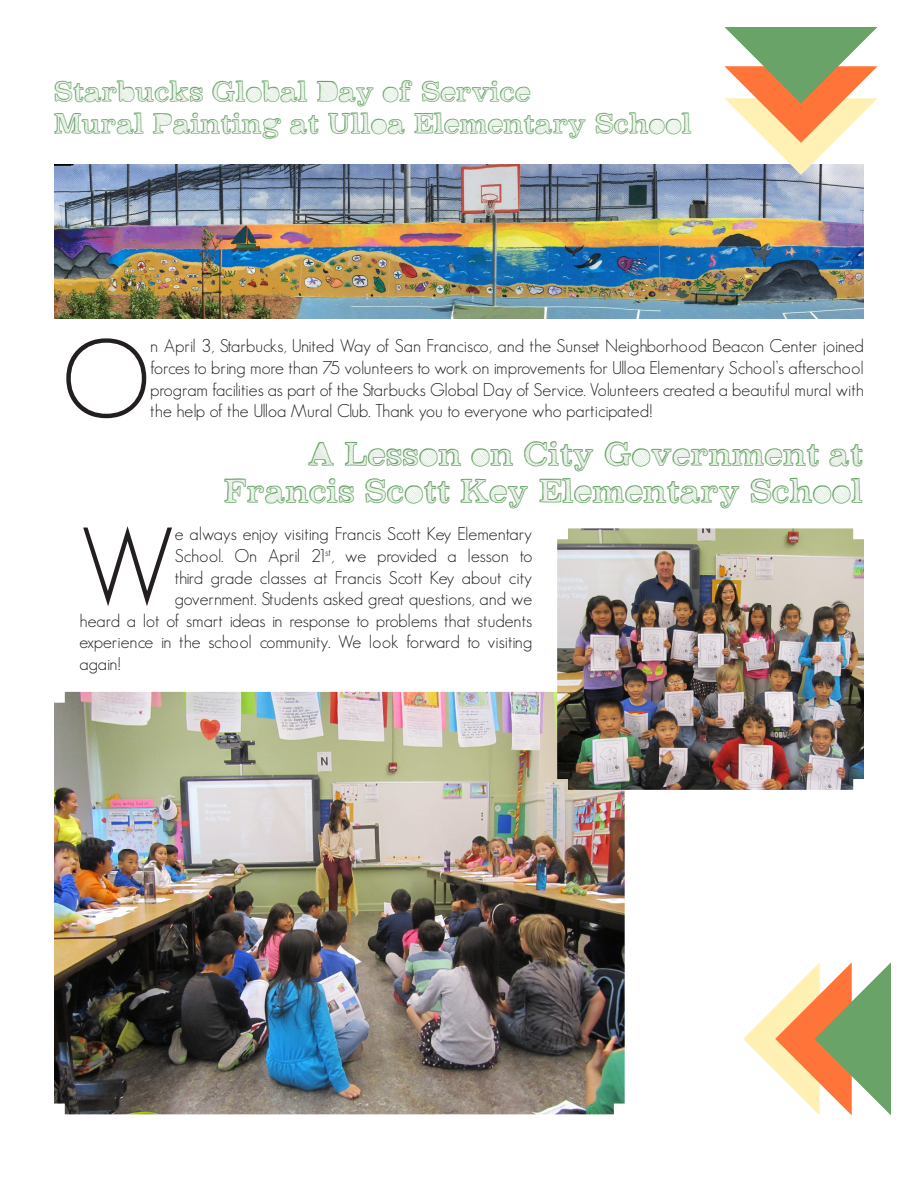
<style>
.page{position:relative;width:918px;height:1188px;background:#fff}
.page>*{position:absolute;margin:0;border:0;box-sizing:border-box;transform-origin:0 0}
.List_Paragraph{font:300 108.75px "Geosans";color:#231f20}
.List_Paragraph-2{font:31.5px "Reckoning";color:#6aa368}
.List_Paragraph-3{font:27px "Reckoning";color:#6aa368}
.List_Paragraph-4{font:300 18px/21.6px "Geosans";color:#231f20;text-align:justify}
</style>
<div class="page">
<img style="left:54px;top:164px;width:810px;height:155px">
<img style="left:54px;top:692px;width:571px;height:422px">
<img style="left:557px;top:528px;width:307px;height:262px">
<svg style="left:743px;top:962px;width:148px;height:153px"></svg>
<svg style="left:724px;top:27px;width:153px;height:148px"></svg>
<p class="List_Paragraph-3" style="left:54px;top:79px;width:479px">Starbucks Global Day of Service</p>
<p class="List_Paragraph-3" style="left:54px;top:111px;width:640px">Mural Painting at Ulloa Elementary School</p>
<p class="List_Paragraph" style="left:61px;top:319px;width:91px">O</p>
<p class="List_Paragraph-4" style="left:150px;top:335px;width:715px">n April 3, Starbucks, United Way of San Francisco, and the Sunset Neighborhood Beacon Center joined forces to bring more than 75 volunteers to work on improvements for Ulloa Elementary School’s afterschool program facilities as part of the Starbucks Global Day of Service. Volunteers created a beautiful mural with the help of the Ulloa Mural Club. Thank you to everyone who participated!</p>
<p class="List_Paragraph-2" style="left:308px;top:439px;width:558px">A Lesson on City Government at</p>
<p class="List_Paragraph-2" style="left:224px;top:477px;width:641px">Francis Scott Key Elementary School</p>
<p class="List_Paragraph" style="left:80px;top:507px;width:97px">W</p>
<p class="List_Paragraph-4" style="left:175px;top:523px;width:359px">e always enjoy visiting Francis Scott Key Elementary</p>
<p class="List_Paragraph-4" style="left:175px;top:545px;width:359px">School. On April 21<sup>st</sup>, we provided a lesson to</p>
<p class="List_Paragraph-4" style="left:175px;top:567px;width:359px">third grade classes at Francis Scott Key about city</p>
<p class="List_Paragraph-4" style="left:175px;top:588px;width:359px">government. Students asked great questions, and we</p>
<p class="List_Paragraph-4" style="left:80px;top:610px;width:454px">heard a lot of smart ideas in response to problems that students</p>
<p class="List_Paragraph-4" style="left:80px;top:631px;width:454px">experience in the school community. We look forward to visiting</p>
<p class="List_Paragraph-4" style="left:80px;top:653px;width:43px">again!</p>
</div>
